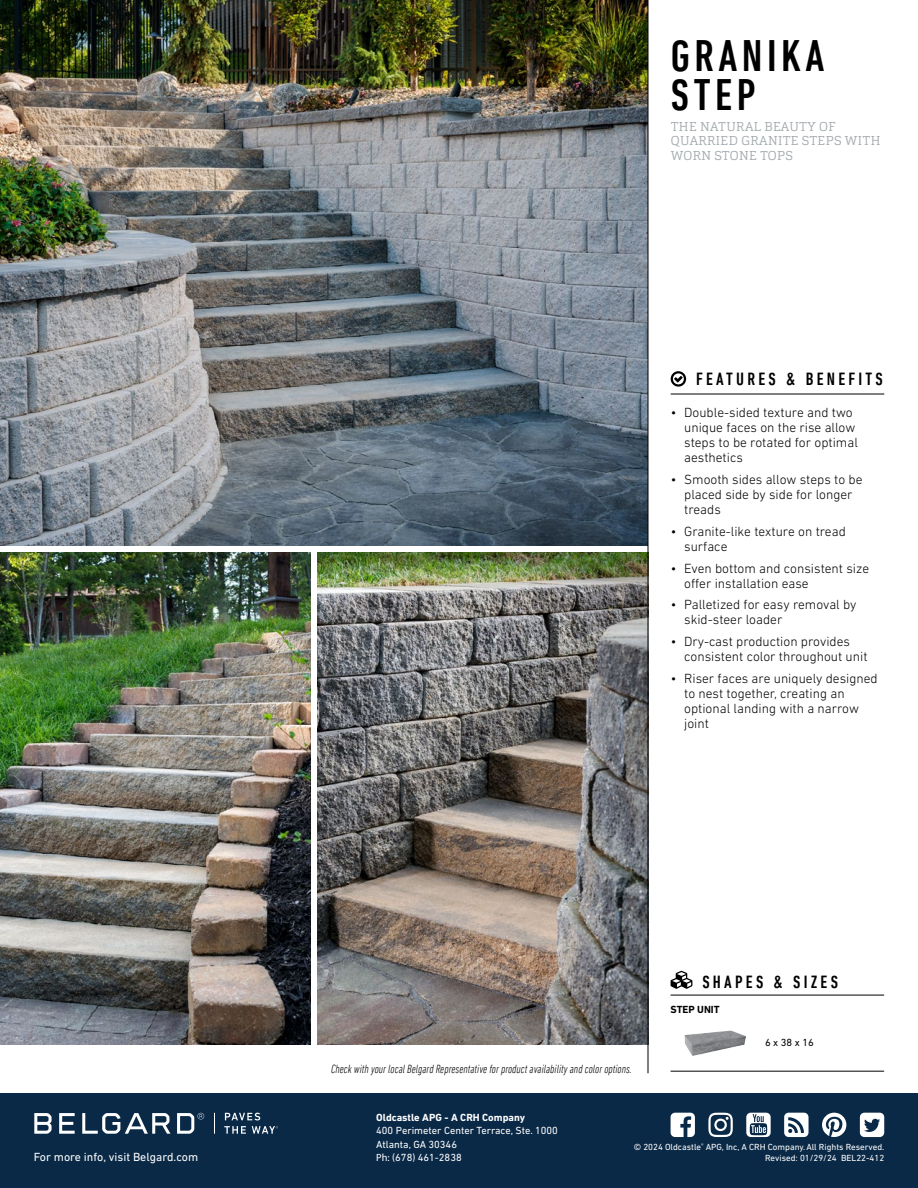
<style>
.page{position:relative;width:918px;height:1188px;background:#fff}
.page>*{position:absolute;margin:0;border:0;box-sizing:border-box;transform-origin:0 0}
.t1{font:500 condensed 45px/39px "DIN Next LT Pro";letter-spacing:.1em;color:#000}
.t2{font:500 condensed 18px "DIN Next LT Pro";letter-spacing:.18em;color:#000}
.t3{font:300 13.5px/15px "DIN Next LT Pro";color:#000}
.t4{font:300 12.75px/14.2px "Cargan";letter-spacing:.02em;color:#a2a9ad}
.t5{font:italic 300 condensed 12px "DIN Next LT Pro";color:#000}
.t6{font:12px "DIN Next LT Pro";color:#fff}
.t7{font:10.5px/13.5px "DIN Next LT Pro";color:#fff}
.t8{font:700 10.5px "DIN Next LT Pro";color:#fff}
.t9{font:700 10.5px "DIN Next LT Pro";color:#000}
.t10{font:10.5px "DIN Next LT Pro";color:#000}
.t11{font:9px "DIN Next LT Pro";color:#fff}
.s1{font-family:"Myriad Pro"}
</style>
<div class="page">
<div style="left:0;top:1094px;width:918px;height:94px;background:#0a2947"></div>
<hr style="left:671px;top:394px;width:213px;height:1px;background:#000">
<svg style="left:671px;top:371px;width:15px;height:16px"></svg>
<img style="left:0;top:0;width:648px;height:545px">
<img style="left:0;top:553px;width:310px;height:492px">
<img style="left:318px;top:553px;width:330px;height:492px">
<hr style="left:671px;top:995px;width:213px;height:1px;background:#000">
<svg style="left:671px;top:971px;width:21px;height:18px"></svg>
<hr style="left:671px;top:1071px;width:94px;height:1px;background:#000">
<hr style="left:765px;top:1071px;width:119px;height:1px;background:#000">
<img style="left:684px;top:1030px;width:62px;height:26px">
<hr style="left:648px;top:0;width:1px;height:1073px;background:#000">
<svg style="left:225px;top:1113px;width:35px;height:7px"></svg>
<svg style="left:224px;top:1126px;width:22px;height:8px"></svg>
<svg style="left:34px;top:1113px;width:18px;height:21px"></svg>
<svg style="left:59px;top:1113px;width:16px;height:21px"></svg>
<svg style="left:82px;top:1113px;width:88px;height:21px"></svg>
<svg style="left:177px;top:1113px;width:27px;height:21px"></svg>
<svg style="left:214px;top:1113px;width:1px;height:21px"></svg>
<svg style="left:252px;top:1126px;width:26px;height:8px"></svg>
<svg style="left:822px;top:1113px;width:24px;height:24px"></svg>
<svg style="left:708px;top:1113px;width:25px;height:24px"></svg>
<svg style="left:671px;top:1113px;width:24px;height:24px"></svg>
<svg style="left:860px;top:1113px;width:24px;height:24px"></svg>
<svg style="left:746px;top:1113px;width:25px;height:24px"></svg>
<svg style="left:784px;top:1113px;width:25px;height:24px"></svg>
<p class="t6" style="left:34px;top:1150px;width:166px">For more info, visit Belgard.com</p>
<h1 class="t1" style="left:671px;top:36px;width:155px">GRANIKA<br>STEP</h1>
<p class="t4" style="left:671px;top:120px;width:211px">THE NATURAL BEAUTY OF<br>QUARRIED GRANITE STEPS WITH<br>WORN STONE TOPS</p>
<h2 class="t2" style="left:696px;top:369px;width:188px">FEATURES &amp; BENEFITS</h2>
<p class="t3" style="left:684px;top:405px;width:175px;text-indent:-14px">• Double-sided texture and two unique faces on the rise allow steps to be rotated for optimal aesthetics</p>
<p class="t3" style="left:684px;top:472px;width:180px;text-indent:-14px">• Smooth sides allow steps to be placed side by side for longer treads</p>
<p class="t3" style="left:684px;top:524px;width:163px;text-indent:-14px">• Granite-like texture on tread surface</p>
<p class="t3" style="left:684px;top:560px;width:187px;text-indent:-14px">• Even bottom and consistent size offer installation ease</p>
<p class="t3" style="left:684px;top:597px;width:174px;text-indent:-14px">• Palletized for easy removal by skid-steer loader</p>
<p class="t3" style="left:684px;top:634px;width:185px;text-indent:-14px">• Dry-cast production provides consistent color throughout unit</p>
<p class="t3" style="left:684px;top:671px;width:195px;text-indent:-14px">• Riser faces are uniquely designed to nest together, creating an optional landing with a narrow joint</p>
<p class="t5" style="left:331px;top:1062px;width:302px">Check with your local Belgard Representative for product availability and color options.</p>
<h2 class="t2" style="left:702px;top:971px;width:137px">SHAPES &amp; SIZES</h2>
<p class="t9" style="left:671px;top:1003px;width:51px">STEP UNIT</p>
<p class="t10" style="left:765px;top:1036px;width:50px">6 x 38 x 16</p>
<p class="t8" style="left:376px;top:1111px;width:150px">Oldcastle APG - A CRH Company</p>
<p class="t7" style="left:376px;top:1124px;width:183px">400 Perimeter Center Terrace, Ste. 1000<br>Atlanta, GA 30346<br><span class="s1">Ph:</span> (678) 461-2838</p>
<p class="t11" style="left:634px;top:1142px;width:252px">© 2024 Oldcastle<sup>®</sup> APG, Inc, A CRH Company.All Rights Reserved.</p>
<p class="t11" style="left:765px;top:1153px;width:121px">Revised: 01/29/24 BEL22-412</p>
</div>
